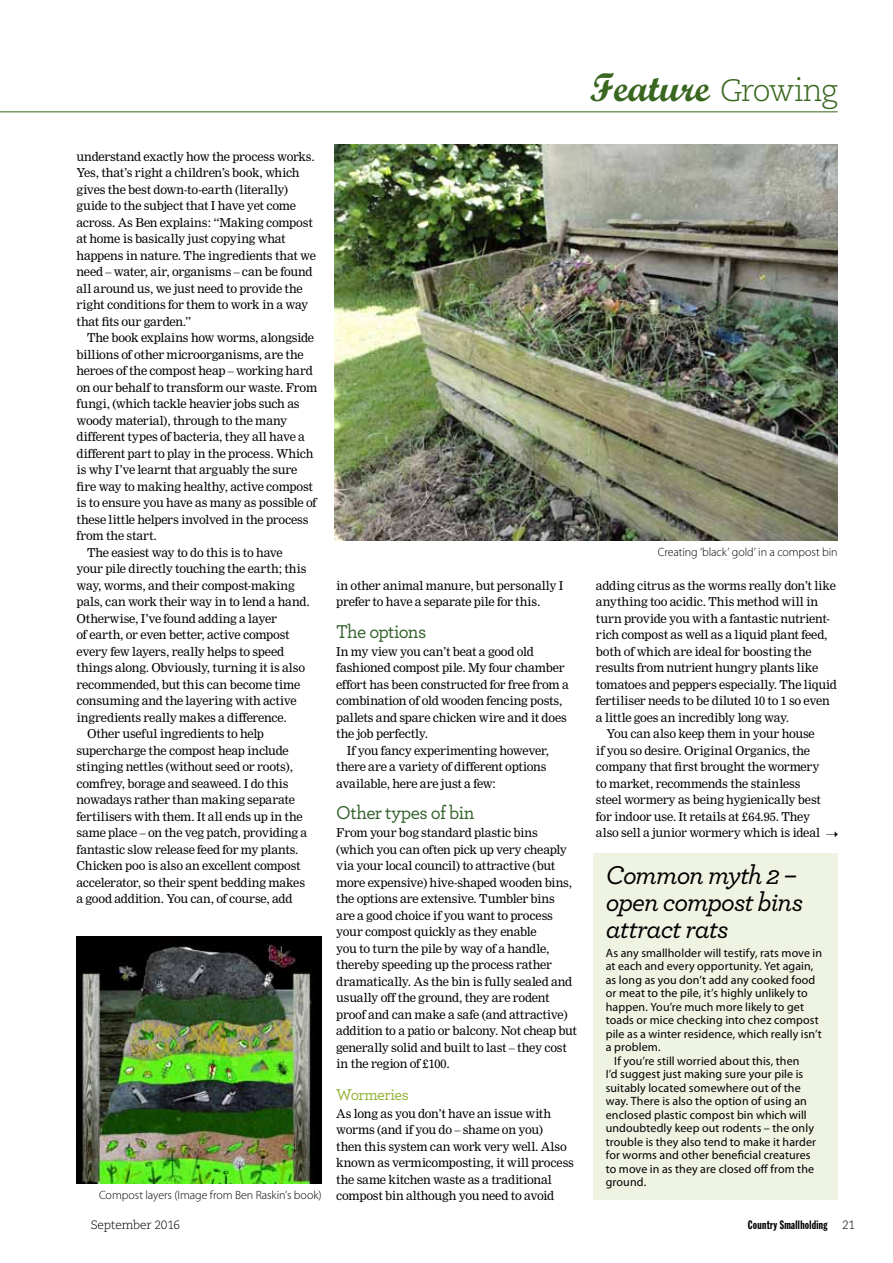
<style>
.page{position:relative;width:893px;height:1263px;background:#fff}
.page>*{position:absolute;margin:0;border:0;box-sizing:border-box;transform-origin:0 0}
.t1{font:700 39.75px "Script";color:#39671f}
.t2{font:italic 500 27px/27px "Archer";letter-spacing:-.035em;color:#000}
.t3{font:500 19.5px "Archer";letter-spacing:-.035em;color:#32602a}
.t4{font:500 16.5px "Archer";letter-spacing:-.035em;color:#91b033}
.t5{font:12px/16.5px "Nimrod";letter-spacing:-.015em;color:#000}
.t6{font:12px "Myriad Pro";letter-spacing:.005em;color:#000}
.t7{font:300 12px "Myriad Pro";letter-spacing:-.005em;color:#000}
.t8{font:12px "Franklin Gothic Extra Cond";letter-spacing:.025em;color:#000}
.t9{font:300 12px "Caecilia";letter-spacing:-.02em;color:#000}
.s1{font-family:"Caecilia";font-weight:300;font-size:30.9px}
.s2{font-family:"Caecilia";font-weight:300}
</style>
<div class="page">
<hr style="left:0;top:112px;width:838px;height:1px;background:#39671f">
<img style="left:77px;top:936px;width:244px;height:248px">
<img style="left:335px;top:144px;width:503px;height:396px">
<div style="left:593px;top:854px;width:245px;height:346px;background:#eff3e2"></div>
<h1 class="t1" style="left:590px;top:63px;width:250px">Feature <span class="s1">Growing</span></h1>
<p class="t5" style="left:77px;top:148px;width:241px">understand exactly how the process works.<br>Yes, that’s right a children’s book, which gives the best down-to-earth (literally) guide to the subject that I have yet come across. As Ben explains: “Making compost at home is basically just copying what happens in nature. The ingredients that we need – water, air, organisms – can be found all around us, we just need to provide the right conditions for them to work in a way that fits our garden.”</p>
<p class="t5" style="left:87px;top:330px;width:229px">The book explains how worms, alongside</p>
<p class="t5" style="left:77px;top:346px;width:229px">billions of other microorganisms, are the</p>
<p class="t5" style="left:77px;top:363px;width:238px">heroes of the compost heap – working hard</p>
<p class="t5" style="left:77px;top:379px;width:242px">on our behalf to transform our waste. From</p>
<p class="t5" style="left:77px;top:396px;width:225px">fungi, (which tackle heavier jobs such as</p>
<p class="t5" style="left:77px;top:412px;width:212px">woody material), through to the many</p>
<p class="t5" style="left:77px;top:429px;width:230px">different types of bacteria, they all have a</p>
<p class="t5" style="left:77px;top:445px;width:238px">different part to play in the process. Which</p>
<p class="t5" style="left:77px;top:462px;width:222px">is why I’ve learnt that arguably the sure</p>
<p class="t5" style="left:77px;top:478px;width:238px">fire way to making healthy, active compost</p>
<p class="t5" style="left:77px;top:495px;width:242px">is to ensure you have as many as possible of</p>
<p class="t5" style="left:77px;top:511px;width:234px">these little helpers involved in the process</p>
<p class="t5" style="left:77px;top:528px;width:82px">from the start.</p>
<p class="t5" style="left:87px;top:544px;width:197px">The easiest way to do this is to have</p>
<p class="t5" style="left:77px;top:561px;width:231px">your pile directly touching the earth; this</p>
<p class="t5" style="left:77px;top:577px;width:220px">way, worms, and their compost-making</p>
<p class="t5" style="left:77px;top:594px;width:235px">pals, can work their way in to lend a hand.</p>
<p class="t5" style="left:77px;top:610px;width:202px">Otherwise, I’ve found adding a layer</p>
<p class="t5" style="left:77px;top:627px;width:215px">of earth, or even better, active compost</p>
<p class="t5" style="left:77px;top:643px;width:209px">every few layers, really helps to speed</p>
<p class="t5" style="left:77px;top:660px;width:230px">things along. Obviously, turning it is also</p>
<p class="t5" style="left:77px;top:676px;width:225px">recommended, but this can become time</p>
<p class="t5" style="left:77px;top:693px;width:222px">consuming and the layering with active</p>
<p class="t5" style="left:77px;top:709px;width:212px">ingredients really makes a difference.</p>
<p class="t5" style="left:87px;top:726px;width:179px">Other useful ingredients to help</p>
<p class="t5" style="left:77px;top:742px;width:214px">supercharge the compost heap include</p>
<p class="t5" style="left:77px;top:759px;width:218px">stinging nettles (without seed or roots),</p>
<p class="t5" style="left:77px;top:775px;width:214px">comfrey, borage and seaweed. I do this</p>
<p class="t5" style="left:77px;top:792px;width:220px">nowadays rather than making separate</p>
<p class="t5" style="left:77px;top:808px;width:228px">fertilisers with them. It all ends up in the</p>
<p class="t5" style="left:77px;top:825px;width:232px">same place – on the veg patch, providing a</p>
<p class="t5" style="left:77px;top:841px;width:224px">fantastic slow release feed for my plants.</p>
<p class="t5" style="left:77px;top:858px;width:226px">Chicken poo is also an excellent compost</p>
<p class="t5" style="left:77px;top:874px;width:230px">accelerator, so their spent bedding makes</p>
<p class="t5" style="left:77px;top:891px;width:217px">a good addition. You can, of course, add</p>
<p class="t7" style="left:99px;top:1188px;width:224px">Compost layers (Image from Ben Raskin’s book)</p>
<p class="t5" style="left:336px;top:577px;width:229px">in other animal manure, but personally I prefer to have a separate pile for this.</p>
<h3 class="t3" style="left:336px;top:617px;width:92px">The options</h3>
<p class="t5" style="left:336px;top:643px;width:199px">In my view you can’t beat a good old</p>
<p class="t5" style="left:336px;top:660px;width:230px">fashioned compost pile. My four chamber</p>
<p class="t5" style="left:336px;top:676px;width:234px">effort has been constructed for free from a</p>
<p class="t5" style="left:336px;top:693px;width:228px">combination of old wooden fencing posts,</p>
<p class="t5" style="left:336px;top:709px;width:232px">pallets and spare chicken wire and it does</p>
<p class="t5" style="left:336px;top:726px;width:93px">the job perfectly.</p>
<p class="t5" style="left:347px;top:742px;width:204px">If you fancy experimenting however,</p>
<p class="t5" style="left:336px;top:759px;width:212px">there are a variety of different options</p>
<p class="t5" style="left:336px;top:775px;width:161px">available, here are just a few:</p>
<h3 class="t3" style="left:336px;top:799px;width:140px">Other types of bin</h3>
<p class="t5" style="left:336px;top:825px;width:242px">From your bog standard plastic bins (which you can often pick up very cheaply via your local council) to attractive (but more expensive) hive-shaped wooden bins, the options are extensive. Tumbler bins<br>are a good choice if you want to process your compost quickly as they enable<br>you to turn the pile by way of a handle, thereby speeding up the process rather dramatically. As the bin is fully sealed and usually off the ground, they are rodent proof and can make a safe (and attractive) addition to a patio or balcony. Not cheap but generally solid and built to last – they cost in the region of £100.</p>
<h3 class="t4" style="left:336px;top:1082px;width:74px">Wormeries</h3>
<p class="t5" style="left:336px;top:1105px;width:239px">As long as you don’t have an issue with worms (and if you do – shame on you)<br>then this system can work very well. Also known as vermicomposting, it will process the same kitchen waste as a traditional compost bin although you need to avoid</p>
<p class="t7" style="left:658px;top:545px;width:181px">Creating ‘black’ gold’ in a compost bin</p>
<p class="t5" style="left:596px;top:577px;width:241px">adding citrus as the worms really don’t like</p>
<p class="t5" style="left:596px;top:594px;width:224px">anything too acidic. This method will in</p>
<p class="t5" style="left:596px;top:610px;width:235px">turn provide you with a fantastic nutrient-</p>
<p class="t5" style="left:596px;top:627px;width:233px">rich compost as well as a liquid plant feed,</p>
<p class="t5" style="left:596px;top:643px;width:217px">both of which are ideal for boosting the</p>
<p class="t5" style="left:596px;top:660px;width:224px">results from nutrient hungry plants like</p>
<p class="t5" style="left:596px;top:676px;width:243px">tomatoes and peppers especially. The liquid</p>
<p class="t5" style="left:596px;top:693px;width:235px">fertiliser needs to be diluted 10 to 1 so even</p>
<p class="t5" style="left:596px;top:709px;width:195px">a little goes an incredibly long way.</p>
<p class="t5" style="left:606px;top:726px;width:210px">You can also keep them in your house</p>
<p class="t5" style="left:596px;top:742px;width:216px">if you so desire. Original Organics, the</p>
<p class="t5" style="left:596px;top:759px;width:225px">company that first brought the wormery</p>
<p class="t5" style="left:596px;top:775px;width:206px">to market, recommends the stainless</p>
<p class="t5" style="left:596px;top:792px;width:227px">steel wormery as being hygienically best</p>
<p class="t5" style="left:596px;top:808px;width:216px">for indoor use. It retails at £64.95. They</p>
<p class="t5" style="left:596px;top:825px;width:226px">also sell a junior wormery which is ideal</p>
<h2 class="t2" style="left:606px;top:859px;width:199px">Common myth 2 – open compost bins attract rats</h2>
<p class="t6" style="left:606px;top:945px;width:218px">As any smallholder will testify, rats move in</p>
<p class="t6" style="left:606px;top:959px;width:209px">at each and every opportunity. Yet again,</p>
<p class="t6" style="left:606px;top:972px;width:211px">as long as you don’t add any cooked food</p>
<p class="t6" style="left:606px;top:986px;width:203px">or meat to the pile, it’s highly unlikely to</p>
<p class="t6" style="left:606px;top:999px;width:200px">happen. You’re much more likely to get</p>
<p class="t6" style="left:606px;top:1013px;width:214px">toads or mice checking into chez compost</p>
<p class="t6" style="left:606px;top:1026px;width:218px">pile as a winter residence, which really isn’t</p>
<p class="t6" style="left:606px;top:1040px;width:56px">a problem.</p>
<p class="t6" style="left:614px;top:1053px;width:187px">If you’re still worried about this, then</p>
<p class="t6" style="left:606px;top:1067px;width:199px">I’d suggest just making sure your pile is</p>
<p class="t6" style="left:606px;top:1080px;width:196px">suitably located somewhere out of the</p>
<p class="t6" style="left:606px;top:1094px;width:203px">way. There is also the option of using an</p>
<p class="t6" style="left:606px;top:1107px;width:202px">enclosed plastic compost bin which will</p>
<p class="t6" style="left:606px;top:1121px;width:210px">undoubtedly keep out rodents – the only</p>
<p class="t6" style="left:606px;top:1134px;width:212px">trouble is they also tend to make it harder</p>
<p class="t6" style="left:606px;top:1148px;width:206px">for worms and other beneficial creatures</p>
<p class="t6" style="left:606px;top:1161px;width:210px">to move in as they are closed off from the</p>
<p class="t6" style="left:606px;top:1175px;width:42px">ground.</p>
<p class="t9" style="left:91px;top:1218px;width:91px">September 2016</p>
<p class="t8" style="left:748px;top:1219px;width:109px">Country Smallholding <span class="s2">21</span></p>
</div>
